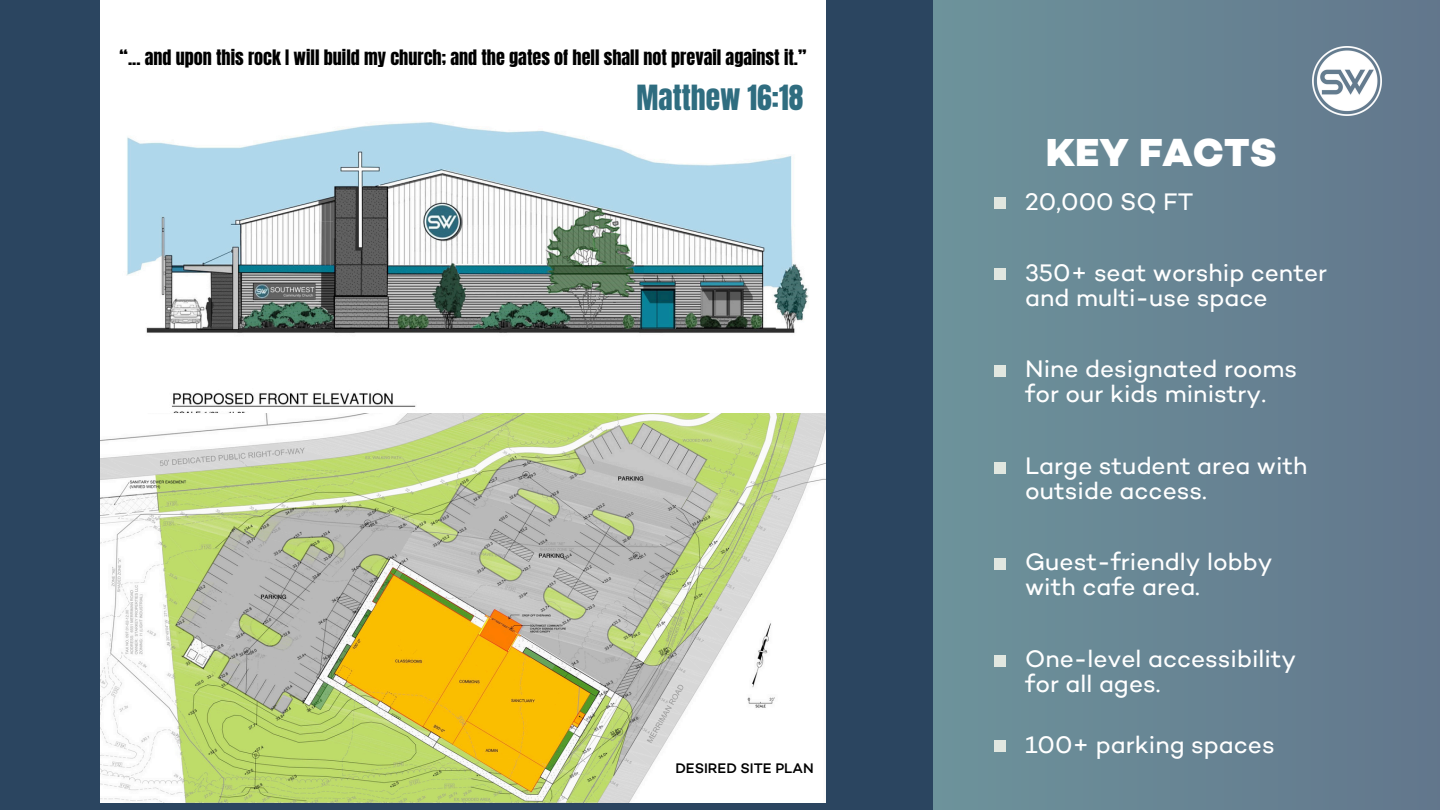
<style>
.page{position:relative;width:1440px;height:810px;background:#2b4560}
.page>*{position:absolute;margin:0;border:0;box-sizing:border-box;transform-origin:0 0}
.t1{font:800 39.8px "Campton";color:#fff}
.t2{font:29.5px "Anton";color:#2f6d80}
.t3{font:24.4px/25.1px "Campton";color:#fff}
.t4{font:18.1px "Anton";color:#000}
.t5{font:500 14.1px "Campton";color:#000}
</style>
<div class="page">
<div style="left:934px;top:0;width:506px;height:809px;background:linear-gradient(to right,#6d939b,#62768c)"></div>
<div style="left:994px;top:197px;width:12px;height:11px;background:#e1e7e0"></div>
<div style="left:994px;top:268px;width:12px;height:11px;background:#e1e7e0"></div>
<div style="left:994px;top:365px;width:12px;height:11px;background:#e1e7e0"></div>
<div style="left:994px;top:462px;width:12px;height:11px;background:#e1e7e0"></div>
<div style="left:994px;top:559px;width:12px;height:11px;background:#e1e7e0"></div>
<div style="left:994px;top:656px;width:12px;height:11px;background:#e1e7e0"></div>
<div style="left:994px;top:741px;width:12px;height:11px;background:#e1e7e0"></div>
<img style="left:100px;top:0;width:726px;height:414px">
<img style="left:100px;top:414px;width:726px;height:389px">
<img style="left:1312px;top:47px;width:69px;height:69px">
<p class="t4" style="left:120px;top:44px;width:688px">“... and upon this rock I will build my church; and the gates of hell shall not prevail against it.”</p>
<p class="t2" style="left:637px;top:77px;width:168px">Matthew 16:18</p>
<p class="t5" style="left:675px;top:760px;width:140px">DESIRED SITE PLAN</p>
<p class="t1" style="left:1046px;top:128px;width:233px">KEY FACTS</p>
<h5 class="t3" style="left:1025px;top:189px;width:170px">20,000 SQ FT</h5>
<h2 class="t3" style="left:1025px;top:259px;width:304px">350+ seat worship center and multi-use space</h2>
<p class="t3" style="left:1025px;top:356px;width:274px">Nine designated rooms for our kids ministry.</p>
<p class="t3" style="left:1025px;top:452px;width:284px">Large student area with outside access.</p>
<h1 class="t3" style="left:1025px;top:549px;width:249px">Guest-friendly lobby with cafe area.</h1>
<p class="t3" style="left:1025px;top:645px;width:273px">One-level accessibility for all ages.</p>
<p class="t3" style="left:1025px;top:732px;width:251px">100+ parking spaces</p>
</div>
